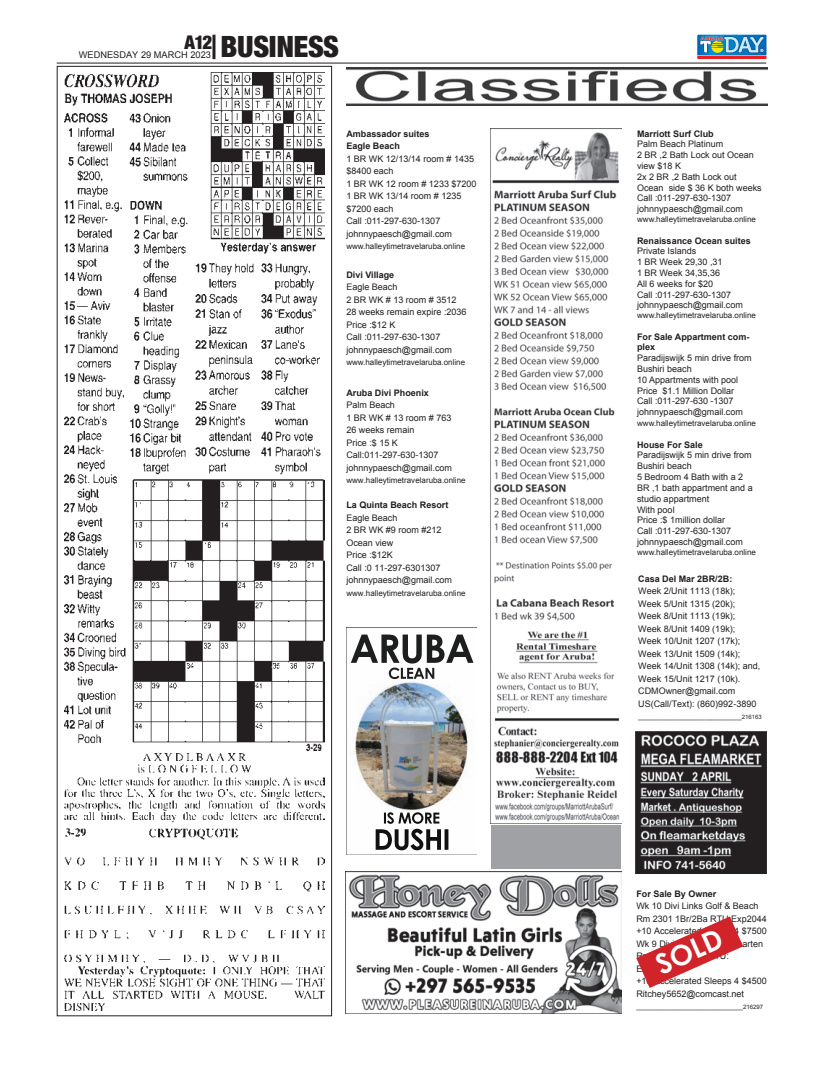
<style>
.page{position:relative;width:823px;height:1078px;background:#fff}
.page>*{position:absolute;margin:0;border:0;box-sizing:border-box;transform-origin:0 0}
.t1{font:900 condensed 28px "BMW Helvetica";color:#231f20}
.t2{font:700 28px "Century Gothic";color:#fff}
.t3{font:900 condensed 18px "BMW Helvetica";color:#231f20}
.t4{font:9.2px "Arial";color:#231f20}
.t5{font:9px/12.5px "Arial";color:#231f20}
.t6{font:700 9px/10.8px "Arial";color:#231f20}
.t7{font:8px "Arial";color:#231f20}
.t8{font:6px "Arial";color:#231f20}
</style>
<div class="page">
<svg style="left:697px;top:35px;width:69px;height:24px;background:#6a88a7"></svg>
<hr style="left:212px;top:35px;width:3px;height:24px;background:#231f20">
<hr style="left:57px;top:63px;width:708px;height:1px;background:#231f20">
<svg style="left:636px;top:916px;width:106px;height:71px"></svg>
<img style="left:346px;top:68px;width:420px;height:38px">
<img style="left:346px;top:627px;width:130px;height:227px">
<div style="left:491px;top:825px;width:129px;height:43px;background:#a0a1a5"></div>
<img style="left:490px;top:128px;width:130px;height:695px">
<img style="left:345px;top:871px;width:275px;height:142px">
<img style="left:635px;top:731px;width:130px;height:142px">
<img style="left:65px;top:753px;width:259px;height:257px">
<img style="left:65px;top:72px;width:259px;height:678px">
<h2 class="t3" style="left:184px;top:31px;width:29px">A12</h2>
<p class="t4" style="left:79px;top:49px;width:134px">Wednesday 29 March 2023</p>
<h1 class="t1" style="left:221px;top:28px;width:119px">BUSINESS</h1>
<p class="t6" style="left:346px;top:127px;width:85px;line-height:12.5px">Ambassador suites<br>Eagle Beach</p>
<p class="t5" style="left:346px;top:152px;width:132px">1 BR WK 12/13/14 room # 1435 $8400 each<br>1 BR WK 12 room # 1233 $7200<br>1 BR WK 13/14 room # 1235 $7200 each<br>Call :011-297-630-1307 johnnypaesch@gmail.com</p>
<p class="t7" style="left:346px;top:241px;width:120px">www.halleytimetravelaruba.online</p>
<p class="t6" style="left:346px;top:269px;width:49px">Divi Village</p>
<p class="t5" style="left:346px;top:281px;width:122px">Eagle Beach<br>2 BR WK # 13 room # 3512<br>28 weeks remain expire :2036<br>Price :$12 K<br>Call :011-297-630-1307 johnnypaesch@gmail.com</p>
<p class="t7" style="left:346px;top:357px;width:120px">www.halleytimetravelaruba.online</p>
<p class="t6" style="left:346px;top:387px;width:84px">Aruba Divi Phoenix</p>
<p class="t5" style="left:346px;top:398px;width:107px">Palm Beach<br>1 BR WK # 13 room # 763<br>26 weeks remain<br>Price :$ 15 K<br>Call:011-297-630-1307 johnnypaesch@gmail.com</p>
<p class="t7" style="left:346px;top:475px;width:121px">www.halleytimetravelaruba.online</p>
<p class="t6" style="left:346px;top:499px;width:104px">La Quinta Beach Resort</p>
<p class="t5" style="left:346px;top:511px;width:107px">Eagle Beach<br>2 BR WK #9 room #212<br>Ocean view<br>Price :$12K<br>Call :0 11-297-6301307 johnnypaesch@gmail.com</p>
<p class="t7" style="left:346px;top:587px;width:121px">www.halleytimetravelaruba.online</p>
<p class="t6" style="left:636px;top:128px;width:78px">Marriott Surf Club</p>
<p class="t5" style="left:636px;top:139px;width:126px;line-height:10.8px">Palm Beach Platinum<br>2 BR ,2 Bath Lock out Ocean view $18 K<br>2x 2 BR ,2 Bath Lock out<br>Ocean side $ 36 K both weeks<br>Call :011-297-630-1307 johnnypaesch@gmail.com</p>
<p class="t7" style="left:636px;top:214px;width:120px">www.halleytimetravelaruba.online</p>
<p class="t6" style="left:636px;top:235px;width:115px">Renaissance Ocean suites</p>
<p class="t5" style="left:636px;top:246px;width:107px;line-height:10.8px">Private Islands<br>1 BR Week 29,30 ,31<br>1 BR Week 34,35,36<br>All 6 weeks for $20<br>Call :011-297-630-1307 johnnypaesch@gmail.com</p>
<p class="t7" style="left:636px;top:310px;width:120px">www.halleytimetravelaruba.online</p>
<p class="t6" style="left:636px;top:331px;width:114px">For Sale Appartment com&shy;plex</p>
<p class="t5" style="left:636px;top:352px;width:116px;line-height:10.8px">Paradijswijk 5 min drive from<br>Bushiri beach<br>10 Appartments with pool<br>Price $1.1 Million Dollar<br>Call :011-297-630 -1307 johnnypaesch@gmail.com</p>
<p class="t7" style="left:636px;top:418px;width:120px">www.halleytimetravelaruba.online</p>
<p class="t6" style="left:636px;top:439px;width:67px">House For Sale</p>
<p class="t5" style="left:636px;top:450px;width:117px;line-height:10.8px">Paradijswijk 5 min drive from<br>Bushiri beach<br>5 Bedroom 4 Bath with a 2<br>BR ,1 bath appartment and a studio appartment<br>With pool<br>Price :$ 1million dollar<br>Call :011-297-630-1307 johnnypaesch@gmail.com</p>
<p class="t7" style="left:636px;top:546px;width:120px">www.halleytimetravelaruba.online</p>
<p class="t6" style="left:637px;top:573px;width:96px">Casa Del Mar 2BR/2B:</p>
<p class="t5" style="left:637px;top:584px;width:124px">Week 2/Unit 1113 (18k);<br>Week 5/Unit 1315 (20k);<br>Week 8/Unit 1113 (19k);<br>Week 8/Unit 1409 (19k);<br>Week 10/Unit 1207 (17k);<br>Week 13/Unit 1509 (14k);<br>Week 14/Unit 1308 (14k); and,<br>Week 15/Unit 1217 (10k).<br>CDMOwner@gmail.com<br>US(Call/Text): (860)992-3890</p>
<p class="t8" style="left:637px;top:713px;width:125px">_______________________________216163</p>
<p class="t6" style="left:636px;top:888px;width:82px">For Sale By Owner</p>
<p class="t5" style="left:636px;top:899px;width:132px">Wk 10 Divi Links Golf &amp; Beach<br>Rm 2301 1Br/2Ba RTU:Exp2044 +10 Accelerated Sleeps 4 $7500<br>Wk 9 Divi Little Bay St. Maarten<br>Rm 621 1Br/2Ba RTU:<br>Exp.2042<br>+10 Accelerated Sleeps 4 $4500<br>Ritchey5652@comcast.net</p>
<p class="t8" style="left:636px;top:1003px;width:128px">________________________________216297</p>
<h1 class="t2" style="left:648px;top:945px;width:72px;rotate:-24deg">SOLD</h1>
</div>
